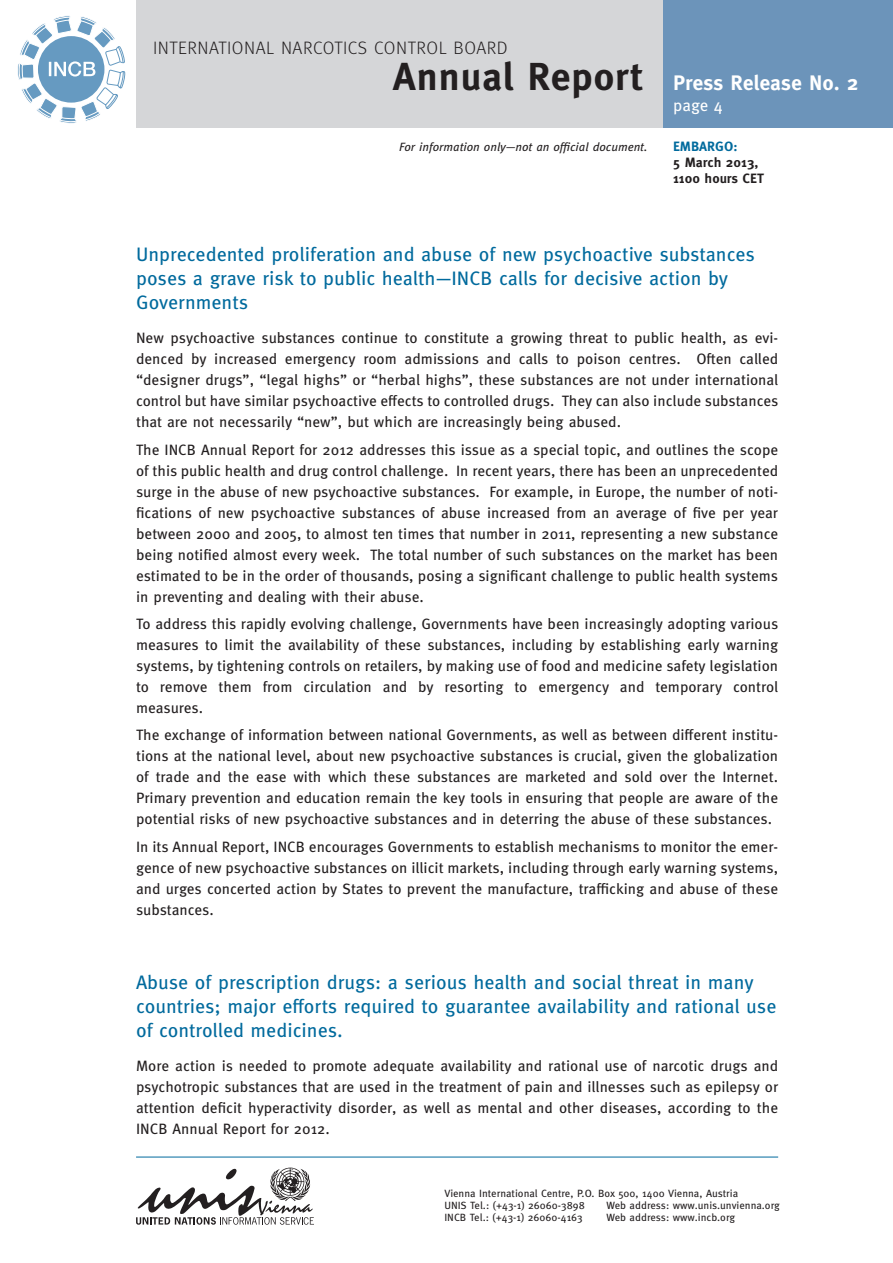
<style>
.page{position:relative;width:893px;height:1263px;background:#fff}
.page>*{position:absolute;margin:0;border:0;box-sizing:border-box;transform-origin:0 0}
.t1{font:700 39px "Meta OT";letter-spacing:.01em;color:#231f20}
.t2{font:700 21px "Meta OT";letter-spacing:-.005em;color:#fff}
.t3{font:19.5px/24px "Meta OT";color:#006a9d}
.t4{font:300 18px "Meta OT";letter-spacing:.03em;color:#231f20}
.t5{font:16.5px "Meta OT";color:#fff}
.t6{font:15px/21px "Meta OT";color:#231f20;text-align:justify}
.t7{font:700 13.5px/16.2px "Meta OT";color:#231f20}
.t8{font:700 13.5px "Meta OT";color:#006a9d}
.t9{font:italic 12px "Meta OT";color:#231f20}
.t10{font:10.5px/12px "Meta OT";color:#231f20}
</style>
<div class="page">
<div style="left:136px;top:0;width:757px;height:128px;background:#d5d6d8"></div>
<div style="left:663px;top:0;width:230px;height:128px;background:#6c94ba"></div>
<svg style="left:18px;top:16px;width:107px;height:107px"></svg>
<hr style="left:136px;top:1157px;width:642px;height:1px;background:#006a9d">
<svg style="left:136px;top:1167px;width:178px;height:58px"></svg>
<p class="t4" style="left:153px;top:37px;width:356px">INTERNATIONAL NARCOTICS CONTROL BOARD</p>
<h1 class="t1" style="left:393px;top:52px;width:252px">Annual Report</h1>
<h2 class="t2" style="left:673px;top:70px;width:187px">Press Release No. 2</h2>
<p class="t5" style="left:673px;top:95px;width:52px">page 4</p>
<p class="t9" style="left:399px;top:139px;width:250px">For information only—not an official document.</p>
<p class="t8" style="left:673px;top:137px;width:66px">EMBARGO:</p>
<p class="t7" style="left:673px;top:154px;width:92px">5 March 2013,<br>1100 hours CET</p>
<h3 class="t3" style="left:136px;top:243px;width:620px">Unprecedented proliferation and abuse of new psychoactive substances poses a grave risk to public health—INCB calls for decisive action by<br>Governments</h3>
<p class="t6" style="left:136px;top:328px;width:644px">New psychoactive substances continue to constitute a growing threat to public health, as evi&shy;denced by increased emergency room admissions and calls to poison centres. Often called “designer drugs”, “legal highs” or “herbal highs”, these substances are not under international control but have similar psychoactive effects to controlled drugs. They can also include substances that are not necessarily “new”, but which are increasingly being abused.</p>
<p class="t6" style="left:136px;top:439px;width:644px">The INCB Annual Report for 2012 addresses this issue as a special topic, and outlines the scope of this public health and drug control challenge. In recent years, there has been an unprecedented surge in the abuse of new psychoactive substances. For example, in Europe, the number of noti&shy;fications of new psychoactive substances of abuse increased from an average of five per year between 2000 and 2005, to almost ten times that number in 2011, representing a new substance being notified almost every week. The total number of such substances on the market has been estimated to be in the order of thousands, posing a significant challenge to public health systems in preventing and dealing with their abuse.</p>
<p class="t6" style="left:136px;top:613px;width:644px">To address this rapidly evolving challenge, Governments have been increasingly adopting various measures to limit the availability of these substances, including by establishing early warning systems, by tightening controls on retailers, by making use of food and medicine safety legislation to remove them from circulation and by resorting to emergency and temporary control measures.</p>
<p class="t6" style="left:136px;top:725px;width:644px">The exchange of information between national Governments, as well as between different institu&shy;tions at the national level, about new psychoactive substances is crucial, given the globalization of trade and the ease with which these substances are marketed and sold over the Internet.<br>Primary prevention and education remain the key tools in ensuring that people are aware of the potential risks of new psychoactive substances and in deterring the abuse of these substances.</p>
<p class="t6" style="left:136px;top:836px;width:644px">In its Annual Report, INCB encourages Governments to establish mechanisms to monitor the emer&shy;gence of new psychoactive substances on illicit markets, including through early warning systems, and urges concerted action by States to prevent the manufacture, trafficking and abuse of these substances.</p>
<h3 class="t3" style="left:136px;top:971px;width:642px">Abuse of prescription drugs: a serious health and social threat in many countries; major efforts required to guarantee availability and rational use of controlled medicines.</h3>
<p class="t6" style="left:136px;top:1056px;width:644px">More action is needed to promote adequate availability and rational use of narcotic drugs and psychotropic substances that are used in the treatment of pain and illnesses such as epilepsy or attention deficit hyperactivity disorder, as well as mental and other diseases, according to the INCB Annual Report for 2012.</p>
<p class="t10" style="left:444px;top:1188px;width:295px">Vienna International Centre, P.O. Box 500, 1400 Vienna, Austria<br>UNIS Tel.: (+43-1) 26060-3898</p>
<p class="t10" style="left:606px;top:1200px;width:175px">Web address: www.unis.unvienna.org</p>
<p class="t10" style="left:444px;top:1212px;width:140px">INCB Tel.: (+43-1) 26060-4163</p>
<p class="t10" style="left:606px;top:1212px;width:130px">Web address: www.incb.org</p>
</div>
